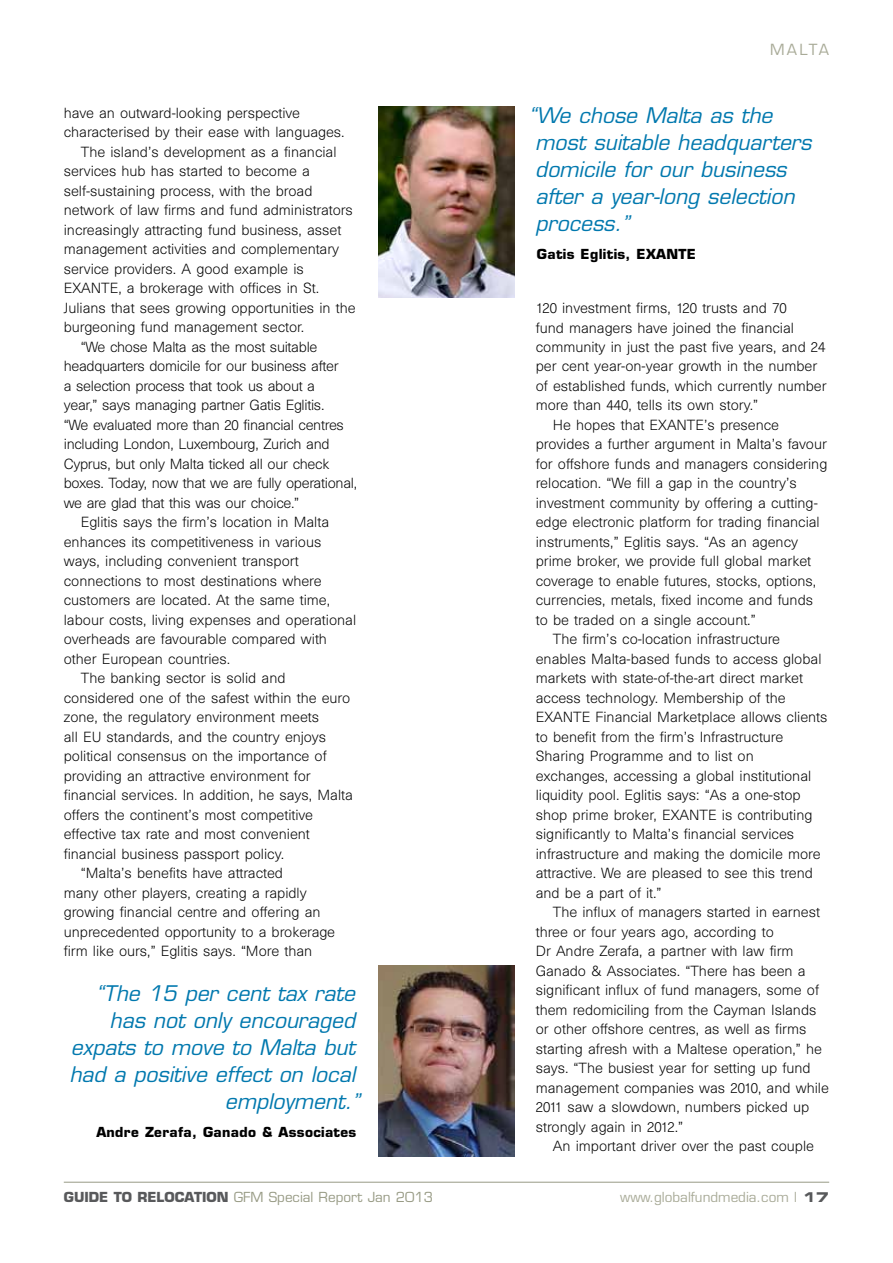
<style>
.page{position:relative;width:893px;height:1263px;background:#fff}
.page>*{position:absolute;margin:0;border:0;box-sizing:border-box;transform-origin:0 0}
.t1{font:italic 21px/27px "Eurostile";color:#0078ae}
.t2{font:15px "Eurostile";letter-spacing:.12em;color:#a9ab98}
.t3{font:300 13.5px "Unica SB";color:#000}
.t4{font:300 13.5px "Unica SB";letter-spacing:-.02em;color:#000}
.t5{font:700 13.5px "Eurostile";letter-spacing:.025em;color:#000}
.t6{font:13.5px "Eurostile";color:#989b85}
.t7{font:13.5px "Eurostile";color:#a9ab98}
.s1{font-weight:700;color:#58595b}
.s2{font-family:"Eurostile Bold Extended Two";color:#58595b}
</style>
<div class="page">
<hr style="left:64px;top:1182px;width:765px;height:1px;background:#989b85">
<img style="left:378px;top:106px;width:136px;height:192px">
<img style="left:378px;top:965px;width:136px;height:192px">
<p class="t3" style="left:64px;top:105px;width:238px">have an outward-looking perspective</p>
<p class="t3" style="left:64px;top:124px;width:282px">characterised by their ease with languages.</p>
<p class="t3" style="left:81px;top:144px;width:257px">The island’s development as a financial</p>
<p class="t3" style="left:64px;top:163px;width:248px">services hub has started to become a</p>
<p class="t3" style="left:64px;top:183px;width:250px">self-sustaining process, with the broad</p>
<p class="t3" style="left:64px;top:202px;width:291px">network of law firms and fund administrators</p>
<p class="t3" style="left:64px;top:222px;width:279px">increasingly attracting fund business, asset</p>
<p class="t3" style="left:64px;top:241px;width:277px">management activities and complementary</p>
<p class="t3" style="left:64px;top:261px;width:242px">service providers. A good example is</p>
<p class="t3" style="left:64px;top:280px;width:257px">EXANTE, a brokerage with offices in St.</p>
<p class="t3" style="left:64px;top:300px;width:293px">Julians that sees growing opportunities in the</p>
<p class="t3" style="left:64px;top:319px;width:242px">burgeoning fund management sector.</p>
<p class="t4" style="left:81px;top:339px;width:238px">“We chose Malta as the most suitable</p>
<p class="t4" style="left:64px;top:358px;width:276px">headquarters domicile for our business after</p>
<p class="t4" style="left:64px;top:378px;width:253px">a selection process that took us about a</p>
<p class="t4" style="left:64px;top:397px;width:262px">year,” says managing partner Gatis Eglitis.</p>
<p class="t4" style="left:64px;top:417px;width:282px">“We evaluated more than 20 financial centres</p>
<p class="t4" style="left:64px;top:436px;width:267px">including London, Luxembourg, Zurich and</p>
<p class="t4" style="left:64px;top:456px;width:267px">Cyprus, but only Malta ticked all our check</p>
<p class="t4" style="left:64px;top:475px;width:295px">boxes. Today, now that we are fully operational,</p>
<p class="t4" style="left:64px;top:495px;width:237px">we are glad that this was our choice.”</p>
<p class="t3" style="left:81px;top:514px;width:250px">Eglitis says the firm’s location in Malta</p>
<p class="t3" style="left:64px;top:534px;width:259px">enhances its competitiveness in various</p>
<p class="t3" style="left:64px;top:553px;width:236px">ways, including convenient transport</p>
<p class="t3" style="left:64px;top:573px;width:259px">connections to most destinations where</p>
<p class="t3" style="left:64px;top:592px;width:268px">customers are located. At the same time,</p>
<p class="t3" style="left:64px;top:612px;width:294px">labour costs, living expenses and operational</p>
<p class="t3" style="left:64px;top:631px;width:265px">overheads are favourable compared with</p>
<p class="t3" style="left:64px;top:651px;width:168px">other European countries.</p>
<p class="t3" style="left:81px;top:670px;width:206px">The banking sector is solid and</p>
<p class="t3" style="left:64px;top:689px;width:288px">considered one of the safest within the euro</p>
<p class="t3" style="left:64px;top:709px;width:257px">zone, the regulatory environment meets</p>
<p class="t3" style="left:64px;top:728px;width:264px">all EU standards, and the country enjoys</p>
<p class="t3" style="left:64px;top:748px;width:264px">political consensus on the importance of</p>
<p class="t3" style="left:64px;top:767px;width:248px">providing an attractive environment for</p>
<p class="t3" style="left:64px;top:787px;width:291px">financial services. In addition, he says, Malta</p>
<p class="t3" style="left:64px;top:806px;width:251px">offers the continent’s most competitive</p>
<p class="t3" style="left:64px;top:826px;width:248px">effective tax rate and most convenient</p>
<p class="t3" style="left:64px;top:845px;width:222px">financial business passport policy.</p>
<p class="t3" style="left:81px;top:865px;width:204px">“Malta’s benefits have attracted</p>
<p class="t3" style="left:64px;top:884px;width:245px">many other players, creating a rapidly</p>
<p class="t3" style="left:64px;top:904px;width:258px">growing financial centre and offering an</p>
<p class="t3" style="left:64px;top:923px;width:273px">unprecedented opportunity to a brokerage</p>
<p class="t3" style="left:64px;top:943px;width:250px">firm like ours,” Eglitis says. “More than</p>
<h1 class="t1" style="left:69px;top:980px;width:292px;text-align:right">“The 15 per cent tax rate has not only encouraged expats to move to Malta but had a positive effect on local employment.”</h1>
<p class="t5" style="left:96px;top:1124px;width:262px">Andre Zerafa, Ganado &amp; Associates</p>
<p class="t2" style="left:770px;top:40px;width:61px">Malta</p>
<h1 class="t1" style="left:535px;top:102px;width:278px;text-indent:-7px">“We chose Malta as the most suitable headquarters domicile for our business after a year-long selection process.”</h1>
<p class="t5" style="left:537px;top:246px;width:161px">Gatis Eglitis, EXANTE</p>
<p class="t3" style="left:536px;top:300px;width:252px">120 investment firms, 120 trusts and 70</p>
<p class="t3" style="left:536px;top:319px;width:260px">fund managers have joined the financial</p>
<p class="t3" style="left:536px;top:339px;width:291px">community in just the past five years, and 24</p>
<p class="t3" style="left:536px;top:358px;width:283px">per cent year-on-year growth in the number</p>
<p class="t3" style="left:536px;top:378px;width:292px">of established funds, which currently number</p>
<p class="t3" style="left:536px;top:397px;width:224px">more than 440, tells its own story.”</p>
<p class="t3" style="left:553px;top:417px;width:228px">He hopes that EXANTE’s presence</p>
<p class="t3" style="left:536px;top:436px;width:293px">provides a further argument in Malta’s favour</p>
<p class="t3" style="left:536px;top:456px;width:293px">for offshore funds and managers considering</p>
<p class="t3" style="left:536px;top:475px;width:263px">relocation. “We fill a gap in the country’s</p>
<p class="t3" style="left:536px;top:495px;width:284px">investment community by offering a cutting-</p>
<p class="t3" style="left:536px;top:514px;width:285px">edge electronic platform for trading financial</p>
<p class="t3" style="left:536px;top:534px;width:264px">instruments,” Eglitis says. “As an agency</p>
<p class="t3" style="left:536px;top:553px;width:277px">prime broker, we provide full global market</p>
<p class="t3" style="left:536px;top:573px;width:282px">coverage to enable futures, stocks, options,</p>
<p class="t3" style="left:536px;top:592px;width:279px">currencies, metals, fixed income and funds</p>
<p class="t3" style="left:536px;top:612px;width:221px">to be traded on a single account.”</p>
<p class="t3" style="left:553px;top:631px;width:229px">The firm’s co-location infrastructure</p>
<p class="t3" style="left:536px;top:651px;width:287px">enables Malta-based funds to access global</p>
<p class="t3" style="left:536px;top:670px;width:269px">markets with state-of-the-art direct market</p>
<p class="t3" style="left:536px;top:690px;width:251px">access technology. Membership of the</p>
<p class="t3" style="left:536px;top:709px;width:293px">EXANTE Financial Marketplace allows clients</p>
<p class="t3" style="left:536px;top:729px;width:249px">to benefit from the firm’s Infrastructure</p>
<p class="t3" style="left:536px;top:748px;width:219px">Sharing Programme and to list on</p>
<p class="t3" style="left:536px;top:768px;width:277px">exchanges, accessing a global institutional</p>
<p class="t3" style="left:536px;top:787px;width:266px">liquidity pool. Eglitis says: “As a one-stop</p>
<p class="t3" style="left:536px;top:807px;width:278px">shop prime broker, EXANTE is contributing</p>
<p class="t3" style="left:536px;top:826px;width:260px">significantly to Malta’s financial services</p>
<p class="t3" style="left:536px;top:846px;width:286px">infrastructure and making the domicile more</p>
<p class="t3" style="left:536px;top:865px;width:279px">attractive. We are pleased to see this trend</p>
<p class="t3" style="left:536px;top:885px;width:127px">and be a part of it.”</p>
<p class="t3" style="left:553px;top:904px;width:269px">The influx of managers started in earnest</p>
<p class="t3" style="left:536px;top:924px;width:240px">three or four years ago, according to</p>
<p class="t3" style="left:536px;top:943px;width:259px">Dr Andre Zerafa, a partner with law firm</p>
<p class="t3" style="left:536px;top:963px;width:271px">Ganado &amp; Associates. “There has been a</p>
<p class="t3" style="left:536px;top:982px;width:285px">significant influx of fund managers, some of</p>
<p class="t3" style="left:536px;top:1002px;width:282px">them redomiciling from the Cayman Islands</p>
<p class="t3" style="left:536px;top:1021px;width:272px">or other offshore centres, as well as firms</p>
<p class="t3" style="left:536px;top:1041px;width:288px">starting afresh with a Maltese operation,” he</p>
<p class="t3" style="left:536px;top:1060px;width:276px">says. “The busiest year for setting up fund</p>
<p class="t3" style="left:536px;top:1080px;width:295px">management companies was 2010, and while</p>
<p class="t3" style="left:536px;top:1099px;width:275px">2011 saw a slowdown, numbers picked up</p>
<p class="t3" style="left:536px;top:1119px;width:149px">strongly again in 2012.”</p>
<p class="t3" style="left:553px;top:1138px;width:263px">An important driver over the past couple</p>
<p class="t6" style="left:64px;top:1188px;width:371px"><span class="s1">Guide to relocation</span> GFM Special Report Jan 2013</p>
<p class="t7" style="left:620px;top:1188px;width:210px">www.globalfundmedia.com | <span class="s2">17</span></p>
</div>
